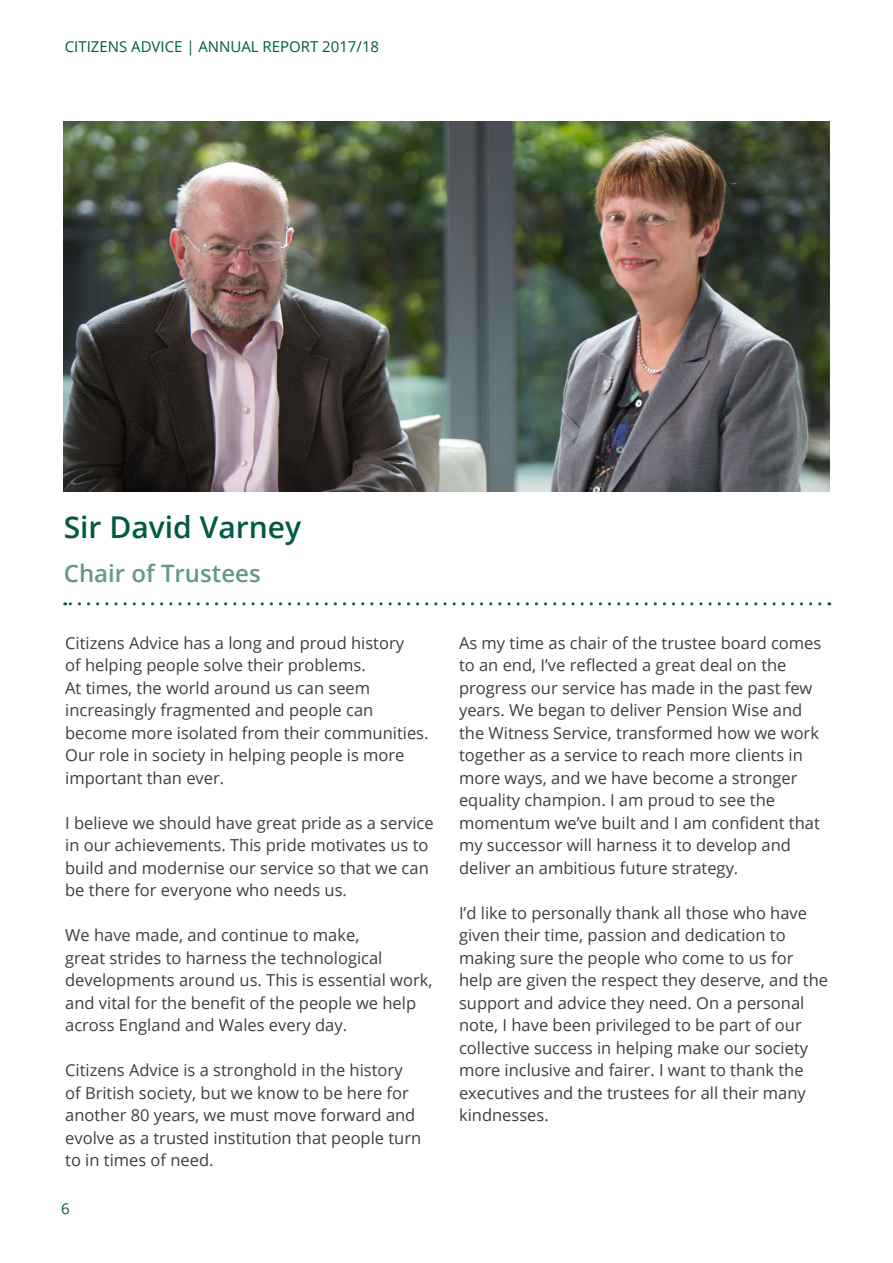
<style>
.page{position:relative;width:893px;height:1263px;background:#fff}
.page>*{position:absolute;margin:0;border:0;box-sizing:border-box;transform-origin:0 0}
.t1{font:600 30px "Open Sans";color:#005a44}
.t2{font:600 24px "Open Sans";color:#64988d}
.Body{font:16.5px/22.5px "Open Sans";color:#3e3e3f}
.t3{font:15px "Open Sans";color:#005a44}
</style>
<div class="page">
<img style="left:64px;top:122px;width:765px;height:369px">
<svg style="left:65px;top:602px;width:755px;height:3px"></svg>
<p class="t3" style="left:65px;top:36px;width:316px">CITIZENS ADVICE | ANNUAL REPORT 2017/18</p>
<p class="t1" style="left:64px;top:507px;width:239px">Sir David Varney</p>
<p class="t2" style="left:64px;top:556px;width:198px">Chair of Trustees</p>
<p class="Body" style="left:65px;top:631px;width:365px">Citizens Advice has a long and proud history<br>of helping people solve their problems.<br>At times, the world around us can seem increasingly fragmented and people can become more isolated from their communities.<br>Our role in society in helping people is more important than ever.</p>
<p class="Body" style="left:65px;top:811px;width:370px">I believe we should have great pride as a service in our achievements. This pride motivates us to build and modernise our service so that we can be there for everyone who needs us.</p>
<p class="Body" style="left:65px;top:924px;width:369px">We have made, and continue to make,<br>great strides to harness the technological developments around us. This is essential work, and vital for the benefit of the people we help across England and Wales every day.</p>
<p class="Body" style="left:65px;top:1059px;width:358px">Citizens Advice is a stronghold in the history of British society, but we know to be here for another 80 years, we must move forward and evolve as a trusted institution that people turn to in times of need.</p>
<p class="t3" style="left:61px;top:1198px;width:10px">6</p>
<p class="Body" style="left:459px;top:631px;width:364px">As my time as chair of the trustee board comes to an end, I’ve reflected a great deal on the progress our service has made in the past few years. We began to deliver Pension Wise and the Witness Service, transformed how we work together as a service to reach more clients in more ways, and we have become a stronger equality champion. I am proud to see the momentum we’ve built and I am confident that my successor will harness it to develop and deliver an ambitious future strategy.</p>
<p class="Body" style="left:459px;top:901px;width:371px">I’d like to personally thank all those who have given their time, passion and dedication to making sure the people who come to us for help are given the respect they deserve, and the support and advice they need. On a personal note, I have been privileged to be part of our collective success in helping make our society more inclusive and fairer. I want to thank the executives and the trustees for all their many kindnesses.</p>
</div>
